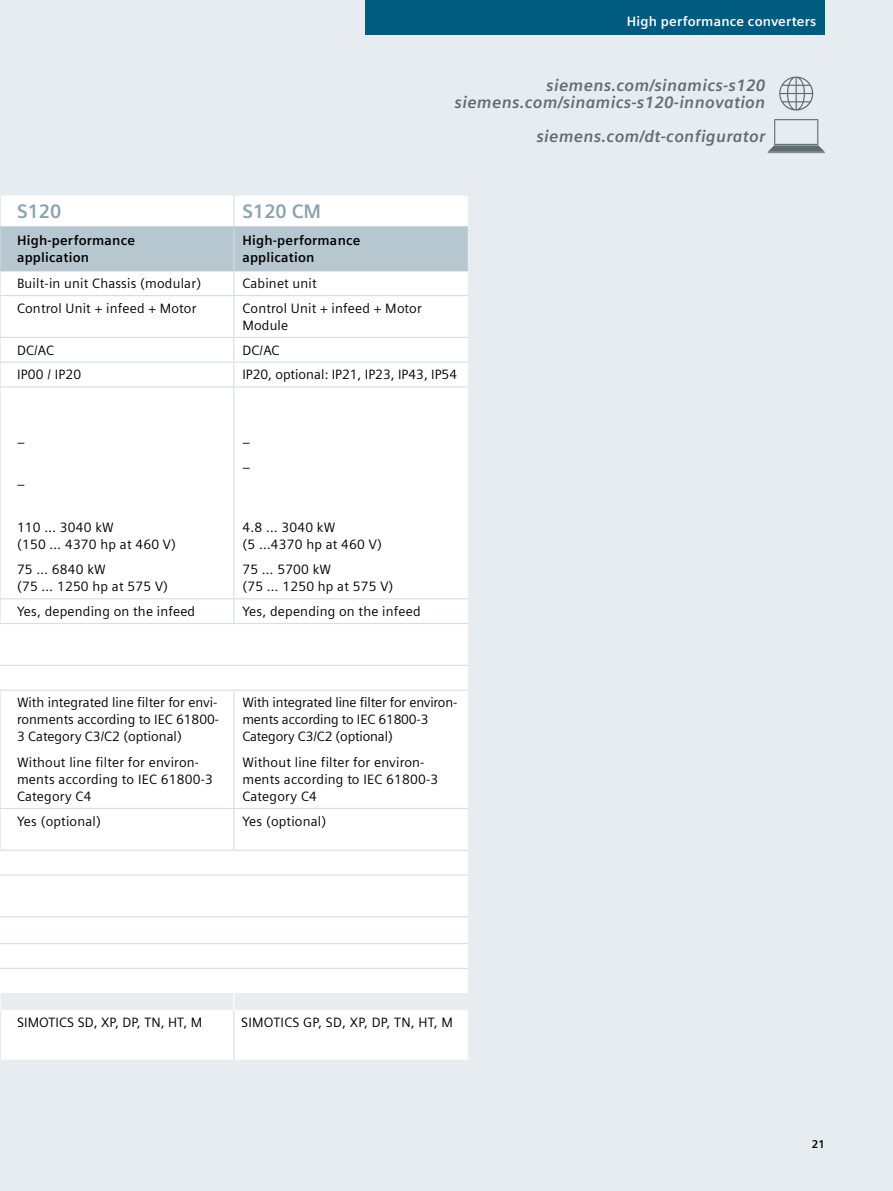
<style>
.page{position:relative;width:893px;height:1191px;background:#e6ecf0}
.page>*{position:absolute;margin:0;border:0;box-sizing:border-box;transform-origin:0 0}
.t1{font:700 19.5px "Siemens Sans Global";color:#8ca3af}
.t2{font:italic 700 16.5px/17px "Siemens Sans Global";letter-spacing:.015em;color:#616c72;text-align:right}
.t3{font:13.5px/17px "Siemens Sans Global";letter-spacing:.015em;color:#000}
.t4{font:13.5px/17px "Siemens Sans Global";letter-spacing:-.01em;color:#000}
.t5{font:700 13.5px/17px "Siemens Sans Global";letter-spacing:.015em;color:#000}
.t6{font:700 13.5px "Siemens Sans Global";letter-spacing:.015em;color:#fff}
.t7{font:700 11.25px "Siemens Sans Global";color:#000}
</style>
<div class="page">
<div style="left:366px;top:0;width:459px;height:34px;background:#005b81"></div>
<div style="left:0;top:196px;width:468px;height:863px;background:#fff"></div>
<hr style="left:0;top:386px;width:234px;height:1px;background:#d4dee4">
<hr style="left:234px;top:386px;width:234px;height:1px;background:#d4dee4">
<hr style="left:0;top:598px;width:234px;height:1px;background:#d4dee4">
<hr style="left:234px;top:598px;width:234px;height:1px;background:#d4dee4">
<hr style="left:0;top:623px;width:234px;height:1px;background:#d4dee4">
<hr style="left:234px;top:623px;width:234px;height:1px;background:#d4dee4">
<hr style="left:0;top:665px;width:234px;height:1px;background:#d4dee4">
<hr style="left:234px;top:665px;width:234px;height:1px;background:#d4dee4">
<hr style="left:0;top:689px;width:234px;height:1px;background:#d4dee4">
<hr style="left:234px;top:689px;width:234px;height:1px;background:#d4dee4">
<hr style="left:0;top:808px;width:234px;height:1px;background:#d4dee4">
<hr style="left:234px;top:808px;width:234px;height:1px;background:#d4dee4">
<hr style="left:0;top:849px;width:234px;height:1px;background:#d4dee4">
<hr style="left:234px;top:849px;width:234px;height:1px;background:#d4dee4">
<hr style="left:0;top:874px;width:234px;height:1px;background:#d4dee4">
<hr style="left:234px;top:874px;width:234px;height:1px;background:#d4dee4">
<hr style="left:0;top:916px;width:234px;height:1px;background:#d4dee4">
<hr style="left:234px;top:916px;width:234px;height:1px;background:#d4dee4">
<hr style="left:0;top:943px;width:234px;height:1px;background:#d4dee4">
<hr style="left:234px;top:943px;width:234px;height:1px;background:#d4dee4">
<hr style="left:0;top:967px;width:234px;height:2px;background:#d4dee4">
<hr style="left:234px;top:967px;width:234px;height:2px;background:#d4dee4">
<hr style="left:0;top:387px;width:1px;height:211px;background:#d4dee4">
<hr style="left:233px;top:387px;width:1px;height:211px;background:#d4dee4">
<svg style="left:0;top:599px;width:1px;height:24px"></svg>
<svg style="left:233px;top:599px;width:1px;height:24px"></svg>
<hr style="left:0;top:296px;width:1px;height:41px;background:#d4dee4">
<hr style="left:233px;top:296px;width:1px;height:41px;background:#d4dee4">
<hr style="left:0;top:337px;width:234px;height:1px;background:#d4dee4">
<hr style="left:234px;top:337px;width:234px;height:1px;background:#d4dee4">
<hr style="left:0;top:361px;width:234px;height:2px;background:#d4dee4">
<svg style="left:0;top:338px;width:1px;height:48px"></svg>
<hr style="left:234px;top:361px;width:234px;height:2px;background:#d4dee4">
<svg style="left:233px;top:338px;width:1px;height:48px"></svg>
<svg style="left:0;top:226px;width:468px;height:70px;background:#d0dae0"></svg>
<hr style="left:0;top:270px;width:234px;height:1px;background:#b7c7d0">
<hr style="left:234px;top:270px;width:234px;height:1px;background:#b7c7d0">
<hr style="left:0;top:690px;width:1px;height:118px;background:#d4dee4">
<hr style="left:233px;top:690px;width:1px;height:118px;background:#d4dee4">
<hr style="left:0;top:809px;width:1px;height:40px;background:#d4dee4">
<hr style="left:233px;top:809px;width:1px;height:40px;background:#d4dee4">
<hr style="left:0;top:196px;width:1px;height:30px;background:#d4dee4">
<hr style="left:233px;top:196px;width:1px;height:30px;background:#d4dee4">
<svg style="left:0;top:993px;width:1px;height:66px"></svg>
<svg style="left:233px;top:993px;width:1px;height:66px"></svg>
<svg style="left:779px;top:77px;width:34px;height:34px"></svg>
<svg style="left:767px;top:119px;width:58px;height:34px"></svg>
<p class="t6" style="left:627px;top:13px;width:191px">High performance converters</p>
<p class="t2" style="left:455px;top:77px;width:312px">siemens.com/sinamics-s120 siemens.com/sinamics-s120-innovation</p>
<h1 class="t1" style="left:17px;top:200px;width:46px">S120</h1>
<h1 class="t1" style="left:242px;top:200px;width:80px">S120 CM</h1>
<p class="t5" style="left:17px;top:232px;width:120px">High-performance application</p>
<p class="t5" style="left:242px;top:232px;width:120px">High-performance application</p>
<p class="t3" style="left:17px;top:275px;width:186px">Built-in unit Chassis (modular)</p>
<p class="t3" style="left:242px;top:275px;width:76px">Cabinet unit</p>
<p class="t3" style="left:17px;top:300px;width:181px">Control Unit + infeed + Motor</p>
<p class="t3" style="left:242px;top:300px;width:181px">Control Unit + infeed + Motor<br>Module</p>
<p class="t3" style="left:17px;top:342px;width:39px">DC/AC</p>
<p class="t3" style="left:242px;top:342px;width:39px">DC/AC</p>
<p class="t3" style="left:17px;top:367px;width:66px">IP00 / IP20</p>
<p class="t3" style="left:242px;top:367px;width:216px">IP20, optional: IP21, IP23, IP43, IP54</p>
<p class="t3" style="left:17px;top:434px;width:9px">–</p>
<p class="t3" style="left:17px;top:477px;width:9px">–</p>
<p class="t3" style="left:17px;top:519px;width:161px">110 … 3040 kW<br>(150 … 4370 hp at 460 V)</p>
<p class="t3" style="left:17px;top:562px;width:153px">75 … 6840 kW<br>(75 … 1250 hp at 575 V)</p>
<p class="t3" style="left:242px;top:430px;width:9px;line-height:25.5px">– –</p>
<p class="t3" style="left:242px;top:519px;width:141px">4.8 … 3040 kW<br>(5 …4370 hp at 460 V)</p>
<p class="t3" style="left:242px;top:562px;width:153px">75 … 5700 kW<br>(75 … 1250 hp at 575 V)</p>
<p class="t3" style="left:17px;top:603px;width:180px">Yes, depending on the infeed</p>
<p class="t3" style="left:242px;top:603px;width:180px">Yes, depending on the infeed</p>
<p class="t3" style="left:17px;top:695px;width:204px">With integrated line filter for envi&shy;ronments according to IEC 61800-<br>3 Category C3/C2 (optional)</p>
<p class="t3" style="left:17px;top:754px;width:197px">Without line filter for environ&shy;ments according to IEC 61800-3<br>Category C4</p>
<p class="t4" style="left:242px;top:695px;width:216px">With integrated line filter for environ&shy;ments according to IEC 61800-3<br>Category C3/C2 (optional)</p>
<p class="t3" style="left:242px;top:754px;width:197px">Without line filter for environ&shy;ments according to IEC 61800-3<br>Category C4</p>
<p class="t3" style="left:17px;top:813px;width:86px">Yes (optional)</p>
<p class="t3" style="left:242px;top:813px;width:86px">Yes (optional)</p>
<p class="t3" style="left:17px;top:1014px;width:187px">SIMOTICS SD, XP, DP, TN, HT, M</p>
<p class="t3" style="left:241px;top:1014px;width:213px">SIMOTICS GP, SD, XP, DP, TN, HT, M</p>
<p class="t2" style="left:536px;top:128px;width:230px">siemens.com/dt-configurator</p>
<p class="t7" style="left:812px;top:1137px;width:15px">21</p>
</div>
